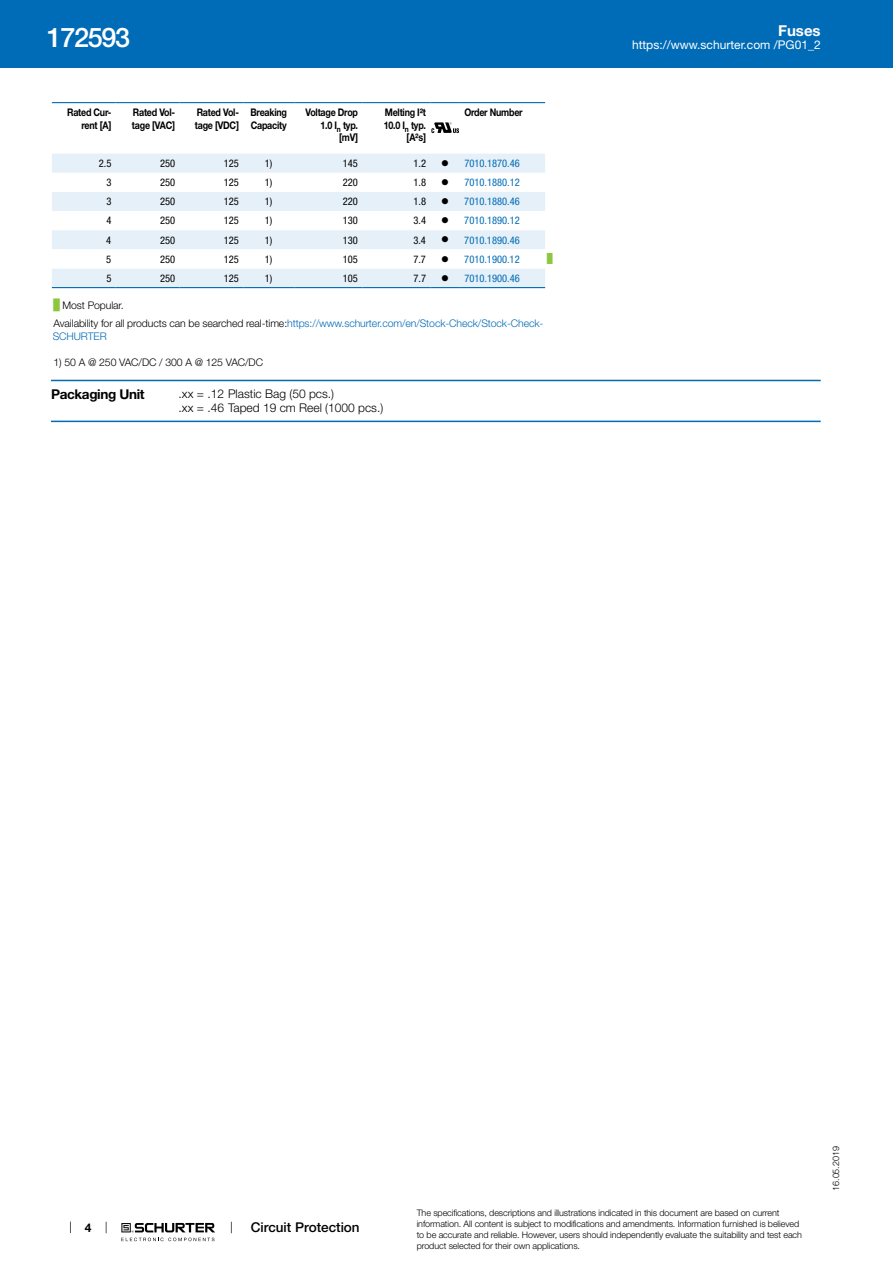
<style>
.page{position:relative;width:893px;height:1263px;background:#fff}
.page>*{position:absolute;margin:0;border:0;box-sizing:border-box;transform-origin:0 0}
.t1{font:500 27px "Helvetica Neue LT";letter-spacing:-.05em;color:#fff}
.t2{font:700 15px "Helvetica Neue LT";color:#fff}
.t3{font:500 13.5px "Helvetica Neue LT";color:#000}
.t4{font:700 13.5px "Helvetica Neue LT";letter-spacing:-.025em;color:#000}
.t5{font:300 12px/14.4px "Helvetica Neue LT";color:#000}
.t6{font:12px "Helvetica Neue LT";color:#fff}
.t7{font:700 12px "Helvetica Neue LT";color:#000}
.t8{font:300 10.5px/18.5px "Helvetica Neue LT";letter-spacing:-.01em;color:#000}
.t9{font:700 10.5px/12.6px "Helvetica Neue LT";letter-spacing:-.025em;color:#000;text-align:right;scale:.85 1}
.t10{font:condensed 10.5px "Helvetica Neue LT";color:#000}
.t11{font:condensed 10.5px "Helvetica Neue LT";color:#006bb6}
.t12{font:300 10.5px "Helvetica Neue LT";letter-spacing:-.01em;color:#006bb6}
.t13{font:300 9px/10.8px "Helvetica Neue LT";letter-spacing:-.01em;color:#000}
.t14{font:9px "Arial Unicode MS";color:#8dc63f}
.s1{color:#000}
.s2{font-family:"Arial Unicode MS";font-weight:400;color:#8dc63f}
.s3{color:#006bb6}
</style>
<div class="page">
<svg style="left:70px;top:1221px;width:1px;height:12px"></svg>
<svg style="left:121px;top:1223px;width:94px;height:18px"></svg>
<div style="left:0;top:0;width:893px;height:68px;background:#006bb6"></div>
<div style="left:52px;top:154px;width:493px;height:19px;background:#e6f0f8"></div>
<svg style="left:52px;top:192px;width:493px;height:97px;fill:#e6f0f8"></svg>
<hr style="left:52px;top:102px;width:64px;height:1px;background:#006bb6">
<hr style="left:116px;top:102px;width:63px;height:1px;background:#006bb6">
<hr style="left:179px;top:102px;width:64px;height:1px;background:#006bb6">
<hr style="left:243px;top:102px;width:51px;height:1px;background:#006bb6">
<hr style="left:294px;top:102px;width:68px;height:1px;background:#006bb6">
<hr style="left:362px;top:102px;width:68px;height:1px;background:#006bb6">
<hr style="left:430px;top:102px;width:30px;height:1px;background:#006bb6">
<hr style="left:460px;top:102px;width:85px;height:1px;background:#006bb6">
<hr style="left:52px;top:287px;width:64px;height:1px;background:#006bb6">
<hr style="left:116px;top:287px;width:63px;height:1px;background:#006bb6">
<hr style="left:179px;top:287px;width:64px;height:1px;background:#006bb6">
<hr style="left:243px;top:287px;width:51px;height:1px;background:#006bb6">
<hr style="left:294px;top:287px;width:68px;height:1px;background:#006bb6">
<hr style="left:362px;top:287px;width:68px;height:1px;background:#006bb6">
<hr style="left:430px;top:287px;width:30px;height:1px;background:#006bb6">
<hr style="left:460px;top:287px;width:85px;height:1px;background:#006bb6">
<svg style="left:52px;top:103px;width:493px;height:31px"></svg>
<hr style="left:51px;top:380px;width:770px;height:1px;background:#006bb6">
<hr style="left:51px;top:421px;width:770px;height:1px;background:#006bb6">
<h1 class="t1" style="left:47px;top:21px;width:85px">172593</h1>
<p class="t9" style="left:67px;top:106px;width:54px">Rated Cur&shy;rent [A]</p>
<p class="t9" style="left:132px;top:106px;width:52px;text-align:left">Rated Vol&shy;tage [VAC]</p>
<p class="t9" style="left:195px;top:106px;width:53px;text-align:left">Rated Vol&shy;tage [VDC]</p>
<p class="t9" style="left:251px;top:106px;width:44px;text-align:left">Breaking<br>Capacity</p>
<p class="t9" style="left:305px;top:106px;width:63px">Voltage Drop<br>1.0 I<sub>n</sub> typ. [mV]</p>
<p class="t9" style="left:384px;top:106px;width:51px">Melting I²t<br>10.0 I<sub>n</sub> typ. [A²s]</p>
<p class="t9" style="left:464px;top:106px;width:70px">Order Number</p>
<p class="t10" style="left:99px;top:157px;width:14px">2.5</p>
<p class="t10" style="left:160px;top:157px;width:17px">250</p>
<p class="t10" style="left:224px;top:157px;width:17px">125</p>
<p class="t10" style="left:265px;top:157px;width:9px">1)</p>
<p class="t10" style="left:343px;top:157px;width:17px">145</p>
<p class="t10" style="left:413px;top:157px;width:14px">1.2</p>
<p class="t11" style="left:441px;top:157px;width:80px"><span class="s1">●</span> 7010.1870.46</p>
<p class="t10" style="left:106px;top:176px;width:7px">3</p>
<p class="t10" style="left:160px;top:176px;width:17px">250</p>
<p class="t10" style="left:224px;top:176px;width:17px">125</p>
<p class="t10" style="left:265px;top:176px;width:9px">1)</p>
<p class="t10" style="left:343px;top:176px;width:17px">220</p>
<p class="t10" style="left:413px;top:176px;width:14px">1.8</p>
<p class="t11" style="left:441px;top:176px;width:80px"><span class="s1">●</span> 7010.1880.12</p>
<p class="t10" style="left:106px;top:195px;width:7px">3</p>
<p class="t10" style="left:160px;top:195px;width:17px">250</p>
<p class="t10" style="left:224px;top:195px;width:17px">125</p>
<p class="t10" style="left:265px;top:195px;width:9px">1)</p>
<p class="t10" style="left:343px;top:195px;width:17px">220</p>
<p class="t10" style="left:413px;top:195px;width:14px">1.8</p>
<p class="t11" style="left:441px;top:195px;width:80px"><span class="s1">●</span> 7010.1880.46</p>
<p class="t10" style="left:106px;top:215px;width:7px">4</p>
<p class="t10" style="left:160px;top:215px;width:17px">250</p>
<p class="t10" style="left:224px;top:215px;width:17px">125</p>
<p class="t10" style="left:265px;top:215px;width:9px">1)</p>
<p class="t10" style="left:343px;top:215px;width:17px">130</p>
<p class="t10" style="left:413px;top:215px;width:14px">3.4</p>
<p class="t11" style="left:441px;top:215px;width:80px"><span class="s1">●</span> 7010.1890.12</p>
<p class="t10" style="left:106px;top:234px;width:7px">4</p>
<p class="t10" style="left:160px;top:234px;width:17px">250</p>
<p class="t10" style="left:224px;top:234px;width:17px">125</p>
<p class="t10" style="left:265px;top:234px;width:9px">1)</p>
<p class="t10" style="left:343px;top:234px;width:17px">130</p>
<p class="t10" style="left:413px;top:234px;width:14px">3.4</p>
<p class="t11" style="left:441px;top:234px;width:80px"><span class="s1">●</span> 7010.1890.46</p>
<p class="t10" style="left:106px;top:253px;width:7px">5</p>
<p class="t10" style="left:160px;top:253px;width:17px">250</p>
<p class="t10" style="left:224px;top:253px;width:17px">125</p>
<p class="t10" style="left:265px;top:253px;width:9px">1)</p>
<p class="t10" style="left:343px;top:253px;width:17px">105</p>
<p class="t10" style="left:413px;top:253px;width:14px">7.7</p>
<p class="t11" style="left:441px;top:253px;width:80px"><span class="s1">●</span> 7010.1900.12</p>
<p class="t14" style="left:547px;top:252px;width:7px">█</p>
<p class="t10" style="left:106px;top:272px;width:7px">5</p>
<p class="t10" style="left:160px;top:272px;width:17px">250</p>
<p class="t10" style="left:224px;top:272px;width:17px">125</p>
<p class="t10" style="left:265px;top:272px;width:9px">1)</p>
<p class="t10" style="left:343px;top:272px;width:17px">105</p>
<p class="t10" style="left:413px;top:272px;width:14px">7.7</p>
<p class="t11" style="left:441px;top:272px;width:80px"><span class="s1">●</span> 7010.1900.46</p>
<p class="t8" style="left:54px;top:295px;width:491px"><span class="s2">█</span> Most Popular.<br>Availability for all products can be searched real-time:<span class="s3">https://www.schurter.com/en/Stock-Check/Stock-Check-</span></p>
<p class="t12" style="left:53px;top:330px;width:55px">SCHURTER</p>
<p class="t8" style="left:54px;top:353px;width:211px">1) 50 A @ 250 VAC/DC / 300 A @ 125 VAC/DC</p>
<h3 class="t4" style="left:51px;top:386px;width:95px">Packaging Unit</h3>
<h3 class="t5" style="left:179px;top:386px;width:206px">.xx = .12 Plastic Bag (50 pcs.)<br>.xx = .46 Taped 19 cm Reel (1000 pcs.)</h3>
<h2 class="t2" style="left:778px;top:21px;width:44px">Fuses</h2>
<h3 class="t6" style="left:632px;top:38px;width:190px">https://www.schurter.com /PG01_2</h3>
<h3 class="t7" style="left:85px;top:1220px;width:8px">4</h3>
<h3 class="t3" style="left:251px;top:1219px;width:110px">Circuit Protection</h3>
<p class="t13" style="left:417px;top:1207px;width:387px">The specifications, descriptions and illustrations indicated in this document are based on current information. All content is subject to modifications and amendments. Information furnished is believed to be accurate and reliable. However, users should independently evaluate the suitability and test each product selected for their own applications.</p>
<p class="t13" style="left:830px;top:1191px;width:46px;rotate:-90deg">16.05.2019</p>
</div>
